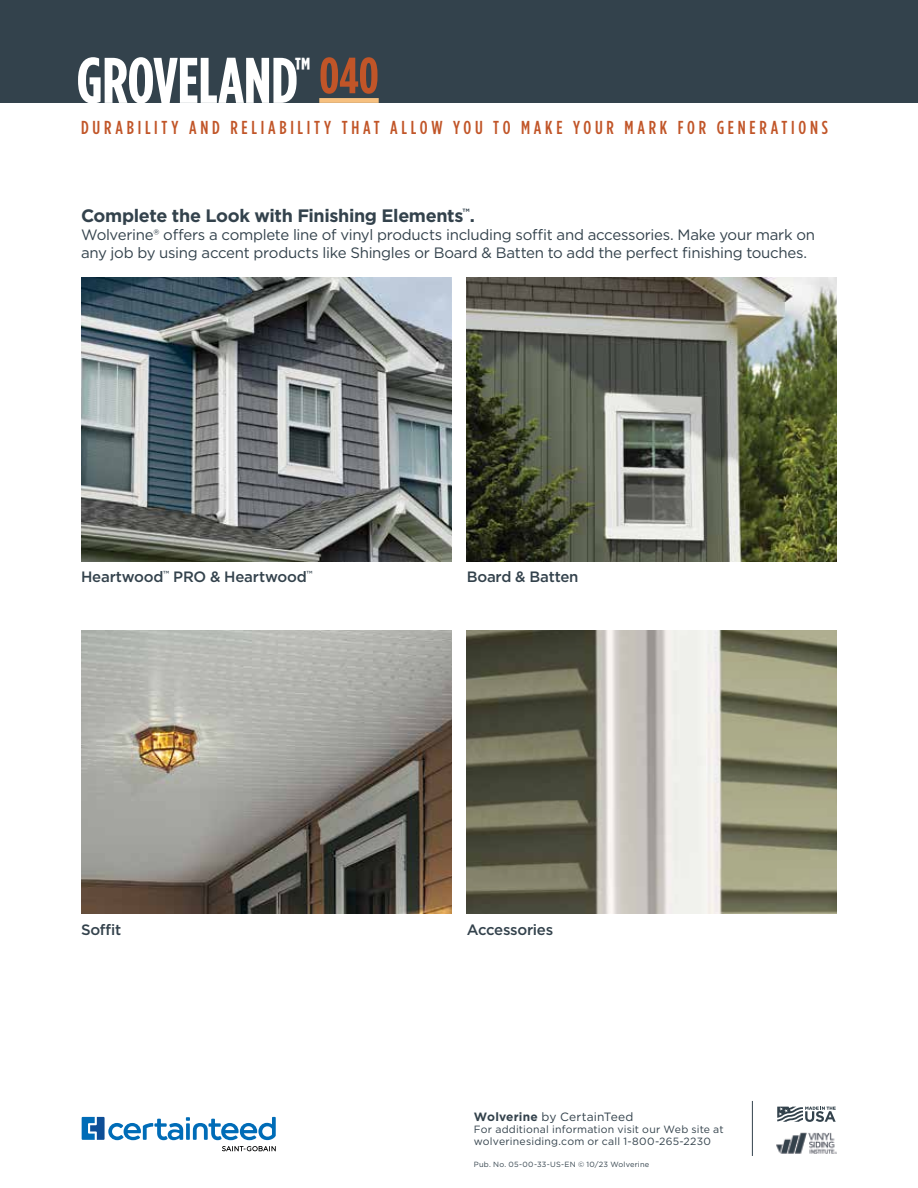
<style>
.page{position:relative;width:918px;height:1188px;background:#fff}
.page>*{position:absolute;margin:0;border:0;box-sizing:border-box;transform-origin:0 0}
.t1{font:700 64.35px "Gotham Condensed";letter-spacing:-.005em;color:#fff}
.t2{font:500 18.75px "Gotham Condensed";letter-spacing:.2em;color:#c15528}
.t3{font:700 18px "Gotham";letter-spacing:-.02em;color:#33424c}
.t4{font:15px/18px "Gotham";letter-spacing:-.02em;color:#33424c}
.t5{font:500 15px "Gotham";letter-spacing:-.015em;color:#33424c}
.t6{font:12px "Gotham";letter-spacing:.015em;color:#33424c}
.t7{font:10.5px/12px "Gotham";letter-spacing:.02em;color:#33424c}
.t8{font:7.5px "Gotham";letter-spacing:.03em;color:#33424c}
.s1{font-weight:700}
</style>
<div class="page">
<div style="left:0;top:0;width:918px;height:103px;background:#33424c"></div>
<div style="left:319px;top:98px;width:60px;height:5px;background:#f6c080"></div>
<img style="left:81px;top:278px;width:370px;height:283px">
<img style="left:81px;top:630px;width:370px;height:284px">
<img style="left:467px;top:278px;width:370px;height:283px">
<img style="left:467px;top:630px;width:370px;height:284px">
<img style="left:776px;top:1132px;width:61px;height:22px">
<svg style="left:777px;top:1107px;width:59px;height:15px"></svg>
<hr style="left:752px;top:1101px;width:1px;height:55px;background:#33424c">
<svg style="left:82px;top:1117px;width:194px;height:23px"></svg>
<svg style="left:222px;top:1146px;width:54px;height:5px"></svg>
<h1 class="t1" style="left:77px;top:43px;width:304px">GROVELAND<sup>™</sup> <sup>040</sup></h1>
<p class="t2" style="left:81px;top:116px;width:748px">DURABILITY AND RELIABILITY THAT ALLOW YOU TO MAKE YOUR MARK FOR GENERATIONS</p>
<p class="t3" style="left:81px;top:203px;width:396px">Complete the Look with Finishing Elements<sup>™</sup>.</p>
<p class="t4" style="left:81px;top:225px;width:736px">Wolverine® offers a complete line of vinyl products including soffit and accessories. Make your mark on any job by using accent products like Shingles or Board &amp; Batten to add the perfect finishing touches.</p>
<p class="t5" style="left:81px;top:567px;width:233px">Heartwood<sup>™</sup> PRO &amp; Heartwood<sup>™</sup></p>
<p class="t5" style="left:81px;top:919px;width:42px">Soffit</p>
<p class="t5" style="left:467px;top:567px;width:113px">Board &amp; Batten</p>
<p class="t5" style="left:467px;top:919px;width:88px">Accessories</p>
<p class="t6" style="left:474px;top:1109px;width:161px"><span class="s1">Wolverine</span> by CertainTeed</p>
<p class="t7" style="left:474px;top:1123px;width:251px">For additional information visit our Web site at wolverinesiding.com or call 1-800-265-2230</p>
<p class="t8" style="left:474px;top:1159px;width:177px">Pub. No. 05-00-33-US-EN © 10/23 Wolverine</p>
</div>
